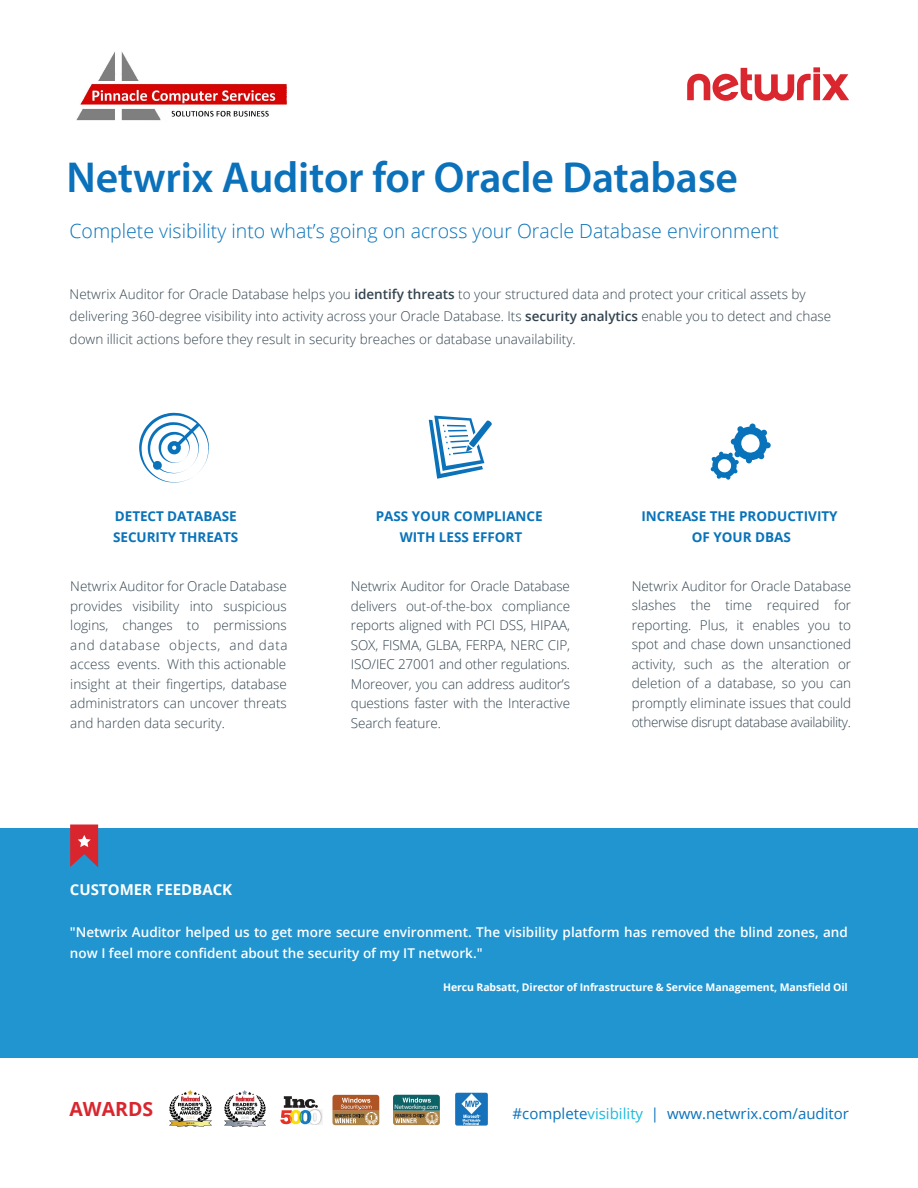
<style>
.page{position:relative;width:918px;height:1188px;background:#fff}
.page>*{position:absolute;margin:0;border:0;box-sizing:border-box;transform-origin:0 0}
.t1{font:600 43.5px "Myriad Pro";letter-spacing:-.005em;color:#0a71ba}
.t2{font:300 19.5px "Open Sans";color:#0873ba}
.t3{font:700 19.5px "Open Sans";color:#d9262e}
.t4{font:15px "Open Sans";color:#0a72ba}
.t5{font:700 15px "Open Sans";color:#fff}
.t6{font:300 13.5px/19.5px "Open Sans";color:#33444f;text-align:justify}
.t7{font:600 13.5px/21px "Open Sans";color:#fff}
.t8{font:700 13.5px/21px "Open Sans";color:#0873ba;text-align:center}
.t9{font:700 10.5px "Open Sans";letter-spacing:-.01em;color:#fff}
.t10{font:6.45px "Myriad Pro";letter-spacing:-.015em;color:#fff}
.s1{font-weight:600}
.s2{color:#1cbbdc}
</style>
<div class="page">
<div style="left:0;top:828px;width:918px;height:230px;background:#2095d0"></div>
<svg style="left:687px;top:67px;width:162px;height:34px"></svg>
<svg style="left:710px;top:423px;width:61px;height:57px"></svg>
<svg style="left:332px;top:1095px;width:47px;height:30px"></svg>
<div style="left:308px;top:1109px;width:15px;height:16px;background:#f5f5f5"></div>
<svg style="left:280px;top:1096px;width:42px;height:29px"></svg>
<img style="left:225px;top:1090px;width:41px;height:36px">
<img style="left:169px;top:1091px;width:42px;height:36px">
<svg style="left:393px;top:1095px;width:47px;height:30px"></svg>
<img style="left:455px;top:1093px;width:33px;height:33px">
<svg style="left:70px;top:825px;width:28px;height:42px"></svg>
<svg style="left:139px;top:413px;width:70px;height:70px"></svg>
<svg style="left:429px;top:416px;width:63px;height:63px"></svg>
<img style="left:76px;top:52px;width:211px;height:69px">
<h1 class="t1" style="left:67px;top:150px;width:673px">Netwrix Auditor for Oracle Database</h1>
<h2 class="t2" style="left:70px;top:218px;width:711px">Complete visibility into what’s going on across your Oracle Database environment</h2>
<p class="t6" style="left:70px;top:282px;width:763px;line-height:22.5px;text-align:left">Netwrix Auditor for Oracle Database helps you <span class="s1">identify threats</span> to your structured data and protect your critical assets by delivering 360-degree visibility into activity across your Oracle Database. Its <span class="s1">security analytics</span> enable you to detect and chase down illicit actions before they result in security breaches or database unavailability.</p>
<p class="t8" style="left:113px;top:505px;width:127px;text-align:left">DETECT DATABASE<br>SECURITY THREATS</p>
<p class="t8" style="left:376px;top:506px;width:169px">PASS YOUR COMPLIANCE<br>WITH LESS EFFORT</p>
<p class="t8" style="left:641px;top:506px;width:198px">INCREASE THE PRODUCTIVITY<br>OF YOUR DBAS</p>
<p class="t6" style="left:70px;top:576px;width:219px">Netwrix Auditor for Oracle Database provides visibility into suspicious logins, changes to permissions and database objects, and data access events. With this actionable insight at their fingertips, database administrators can uncover threats and harden data security.</p>
<p class="t6" style="left:351px;top:576px;width:221px">Netwrix Auditor for Oracle Database delivers out-of-the-box compliance reports aligned with PCI DSS, HIPAA, SOX, FISMA, GLBA, FERPA, NERC CIP, ISO/IEC 27001 and other regulations.<br>Moreover, you can address auditor’s questions faster with the Interactive Search feature.</p>
<p class="t6" style="left:632px;top:576px;width:221px">Netwrix Auditor for Oracle Database slashes the time required for reporting. Plus, it enables you to spot and chase down unsanctioned activity, such as the alteration or deletion of a database, so you can promptly eliminate issues that could otherwise disrupt database availability.</p>
<p class="t5" style="left:70px;top:879px;width:164px">CUSTOMER FEEDBACK</p>
<p class="t7" style="left:70px;top:921px;width:779px">"Netwrix Auditor helped us to get more secure environment. The visibility platform has removed the blind zones, and now I feel more confident about the security of my IT network."</p>
<p class="t9" style="left:443px;top:980px;width:406px">Hercu Rabsatt, Director of Infrastructure &amp; Service Management, Mansfield Oil</p>
<h2 class="t3" style="left:70px;top:1095px;width:85px">AWARDS</h2>
<p class="t4" style="left:513px;top:1103px;width:338px">#complete<span class="s2">visibility</span> | www.netwrix.com/auditor</p>
<p class="t10" style="left:395px;top:1103px;width:45px">Networking.com</p>
</div>
